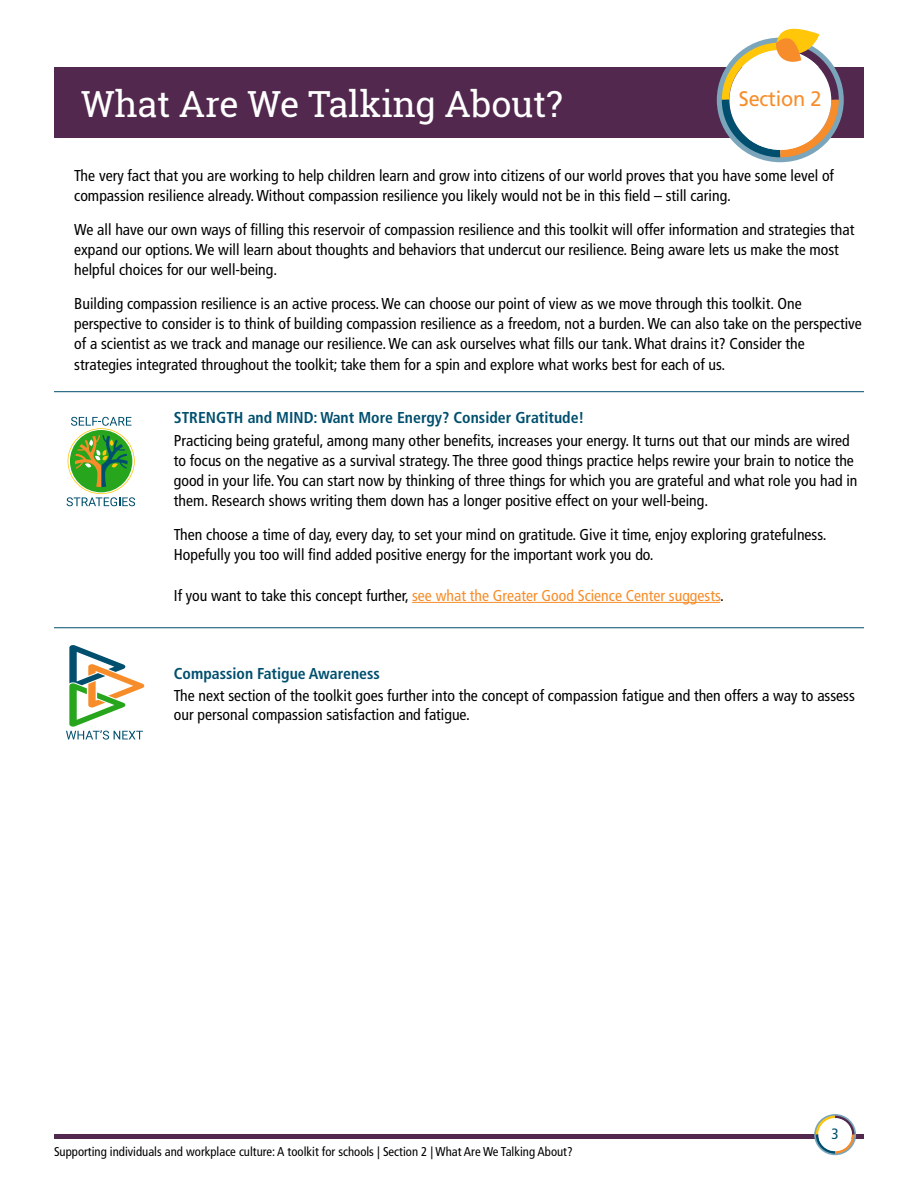
<style>
.page{position:relative;width:918px;height:1188px;background:#fff}
.page>*{position:absolute;margin:0;border:0;box-sizing:border-box;transform-origin:0 0}
.t1{font:36px "Roboto Slab";letter-spacing:-.005em;color:#fff}
.t2{font:21px "Frutiger LT Std";letter-spacing:-.01em;color:#f78d2a;scale:.95 1}
.t3{font:condensed 15.75px/20.2px "Frutiger LT Std";color:#000}
.t4{font:condensed 15.75px "Frutiger LT Std";color:#f78d2a}
.t5{font:700 condensed 15.75px "Frutiger LT Std";color:#004f6e}
.t6{font:condensed 15px "Frutiger LT Std";color:#004f6e}
.t7{font:condensed 12.75px "Frutiger LT Std";color:#000}
.s1{color:#000}
</style>
<div class="page">
<hr style="left:54px;top:1134px;width:810px;height:4px;background:#53284f">
<svg style="left:814px;top:1114px;width:42px;height:41px"></svg>
<div style="left:818px;top:1118px;width:34px;height:33px;background:#fff;border-radius:50%"></div>
<div style="left:54px;top:68px;width:810px;height:70px;background:#53284f"></div>
<svg style="left:717px;top:28px;width:127px;height:134px"></svg>
<hr style="left:54px;top:391px;width:810px;height:1px;background:#004f6e">
<hr style="left:54px;top:627px;width:810px;height:1px;background:#004f6e">
<svg style="left:67px;top:417px;width:68px;height:89px"></svg>
<hr style="left:412px;top:602px;width:308px;height:1px;background:#f78d2a">
<svg style="left:66px;top:645px;width:79px;height:95px"></svg>
<h1 class="t1" style="left:81px;top:79px;width:483px">What Are We Talking About?</h1>
<h2 class="t2" style="left:739px;top:86px;width:89px">Section 2</h2>
<p class="t3" style="left:74px;top:165px;width:761px">The very fact that you are working to help children learn and grow into citizens of our world proves that you have some level of compassion resilience already. Without compassion resilience you likely would not be in this field – still caring.</p>
<p class="t3" style="left:74px;top:219px;width:782px">We all have our own ways of filling this reservoir of compassion resilience and this toolkit will offer information and strategies that expand our options. We will learn about thoughts and behaviors that undercut our resilience. Being aware lets us make the most helpful choices for our well-being.</p>
<p class="t3" style="left:74px;top:293px;width:789px">Building compassion resilience is an active process. We can choose our point of view as we move through this toolkit. One perspective to consider is to think of building compassion resilience as a freedom, not a burden. We can also take on the perspective of a scientist as we track and manage our resilience. We can ask ourselves what fills our tank. What drains it? Consider the strategies integrated throughout the toolkit; take them for a spin and explore what works best for each of us.</p>
<p class="t5" style="left:174px;top:408px;width:412px">STRENGTH and MIND: Want More Energy? Consider Gratitude!</p>
<p class="t3" style="left:174px;top:430px;width:685px">Practicing being grateful, among many other benefits, increases your energy. It turns out that our minds are wired to focus on the negative as a survival strategy. The three good things practice helps rewire your brain to notice the good in your life. You can start now by thinking of three things for which you are grateful and what role you had in them. Research shows writing them down has a longer positive effect on your well-being.</p>
<p class="t3" style="left:174px;top:525px;width:654px">Then choose a time of day, every day, to set your mind on gratitude. Give it time, enjoy exploring gratefulness.<br>Hopefully you too will find added positive energy for the important work you do.</p>
<p class="t4" style="left:174px;top:586px;width:552px"><span class="s1">If you want to take this concept further,</span> see what the Greater Good Science Center suggests<span class="s1">.</span></p>
<p class="t5" style="left:174px;top:664px;width:208px">Compassion Fatigue Awareness</p>
<p class="t3" style="left:174px;top:686px;width:683px;line-height:19.5px">The next section of the toolkit goes further into the concept of compassion fatigue and then offers a way to assess our personal compassion satisfaction and fatigue.</p>
<p class="t7" style="left:54px;top:1144px;width:520px">Supporting individuals and workplace culture: A toolkit for schools | Section 2 | What Are We Talking About?</p>
<p class="t6" style="left:832px;top:1125px;width:9px">3</p>
</div>
